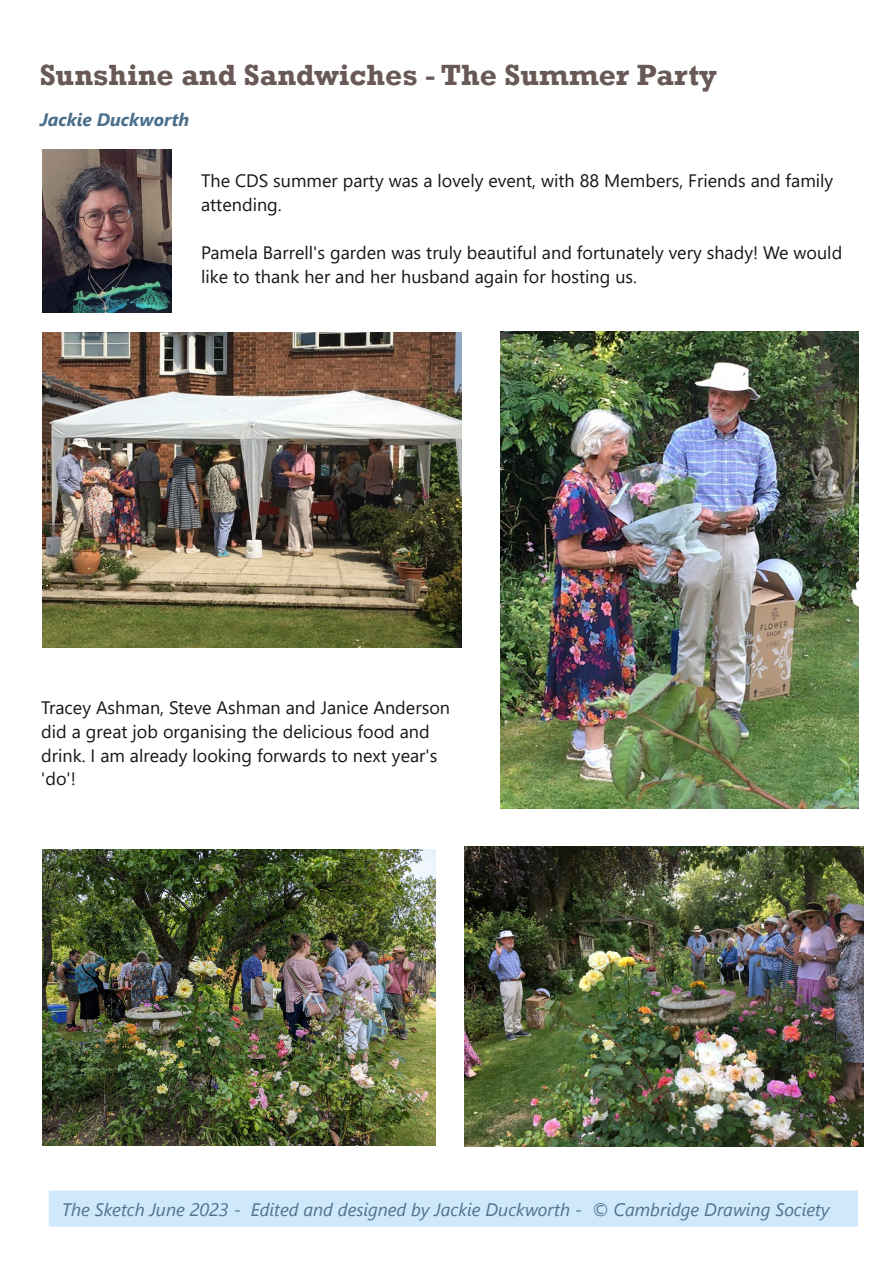
<style>
.page{position:relative;width:893px;height:1263px;background:#fff}
.page>*{position:absolute;margin:0;border:0;box-sizing:border-box;transform-origin:0 0}
.t1{font:700 30px "Rockwell";color:#685956}
.t2{font:18px/24px "Segoe UI";color:#181715}
.t3{font:italic 18px "Segoe UI";color:#4f738b}
.t4{font:italic 700 18px "Segoe UI";color:#4b6f8a}
</style>
<div class="page">
<div style="left:48px;top:1190px;width:811px;height:37px;background:#cfe8fb"></div>
<div style="left:47px;top:1189px;width:813px;height:39px;border:2px solid #fff"></div>
<img style="left:42px;top:850px;width:394px;height:295px">
<img style="left:464px;top:847px;width:399px;height:299px">
<img style="left:42px;top:333px;width:419px;height:314px">
<img style="left:501px;top:331px;width:357px;height:477px">
<img style="left:43px;top:150px;width:128px;height:163px">
<h1 class="t1" style="left:40px;top:57px;width:679px">Sunshine and Sandwiches - The Summer Party</h1>
<p class="t4" style="left:40px;top:106px;width:151px">Jackie Duckworth</p>
<p class="t2" style="left:201px;top:167px;width:634px">The CDS summer party was a lovely event, with 88 Members, Friends and family attending.</p>
<p class="t2" style="left:201px;top:239px;width:643px">Pamela Barrell's garden was truly beautiful and fortunately very shady! We would like to thank her and her husband again for hosting us.</p>
<p class="t2" style="left:41px;top:694px;width:410px">Tracey Ashman, Steve Ashman and Janice Anderson did a great job organising the delicious food and drink. I am already looking forwards to next year's 'do'!</p>
<p class="t3" style="left:62px;top:1196px;width:769px">The Sketch June 2023 ‐ Edited and designed by Jackie Duckworth ‐ © Cambridge Drawing Society</p>
</div>
